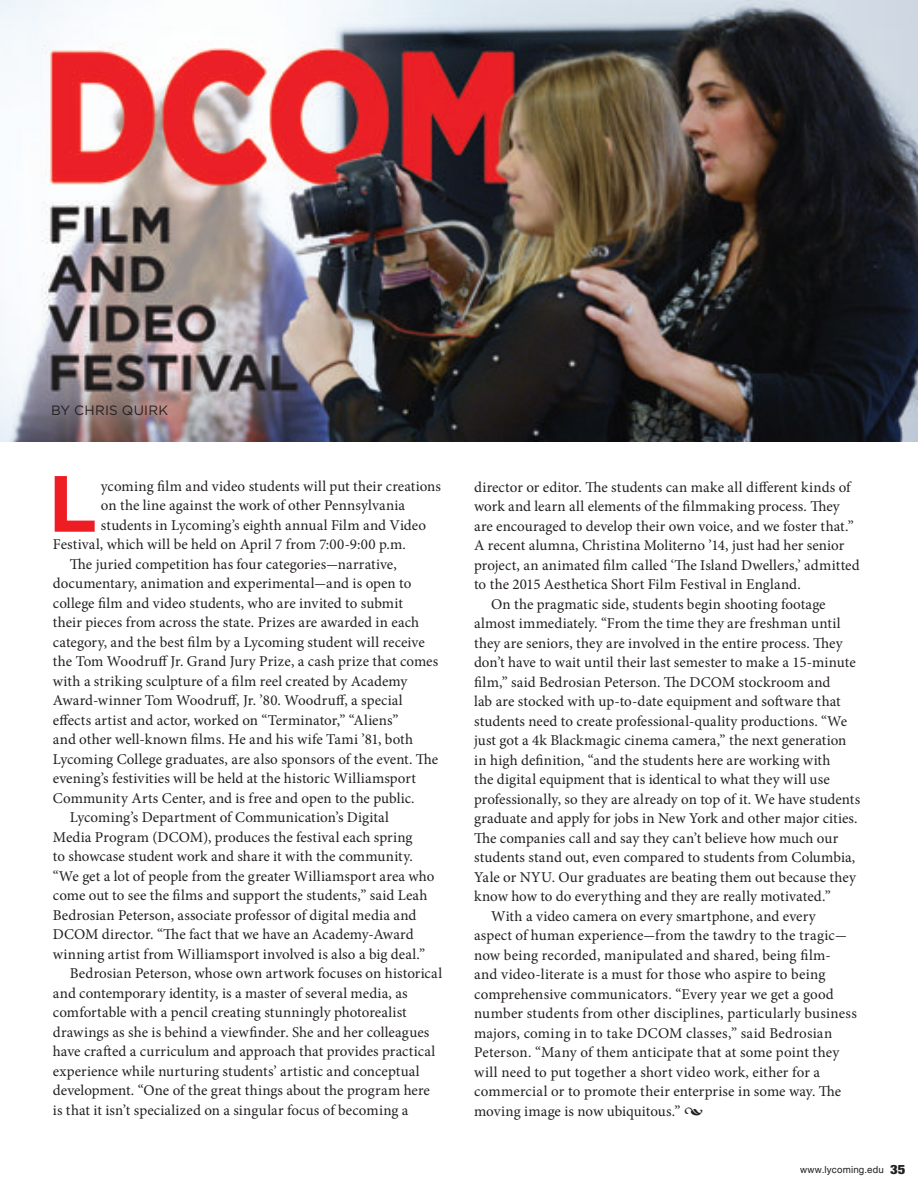
<style>
.page{position:relative;width:918px;height:1188px;background:#fff}
.page>*{position:absolute;margin:0;border:0;box-sizing:border-box;transform-origin:0 0}
.t1{font:700 79.5px "Gotham";color:#ee1d23}
.t2{font:15px "Minion Pro";letter-spacing:.005em;color:#231f20}
.t3{font:13.5px "Gotham";letter-spacing:.02em;color:#231f20}
.t4{font:9.75px "Sans";letter-spacing:.02em;color:#231f20}
.s1{font-size:18px}
.s2{font-family:"Sans Black Condensed DTC";font-size:13.5px}
</style>
<div class="page">
<img style="left:0;top:0;width:918px;height:442px">
<p class="t3" style="left:51px;top:401px;width:119px">BY CHRIS QUIRK</p>
<h1 class="t1" style="left:48px;top:451px;width:51px">L</h1>
<p class="t2" style="left:101px;top:476px;width:342px">ycoming film and video students will put their creations</p>
<p class="t2" style="left:101px;top:496px;width:306px">on the line against the work of other Pennsylvania</p>
<p class="t2" style="left:101px;top:515px;width:327px">students in Lycoming’s eighth annual Film and Video</p>
<p class="t2" style="left:53px;top:535px;width:354px">Festival, which will be held on April 7 from 7:00-9:00 p.m.</p>
<p class="t2" style="left:70px;top:554px;width:328px">The juried competition has four categories—narrative,</p>
<p class="t2" style="left:53px;top:574px;width:360px">documentary, animation and experimental—and is open to</p>
<p class="t2" style="left:53px;top:593px;width:352px">college film and video students, who are invited to submit</p>
<p class="t2" style="left:53px;top:613px;width:368px">their pieces from across the state. Prizes are awarded in each</p>
<p class="t2" style="left:53px;top:632px;width:373px">category, and the best film by a Lycoming student will receive</p>
<p class="t2" style="left:53px;top:652px;width:387px">the Tom Woodruff Jr. Grand Jury Prize, a cash prize that comes</p>
<p class="t2" style="left:53px;top:671px;width:356px">with a striking sculpture of a film reel created by Academy</p>
<p class="t2" style="left:53px;top:691px;width:351px">Award-winner Tom Woodruff, Jr. ’80. Woodruff, a special</p>
<p class="t2" style="left:53px;top:710px;width:347px">effects artist and actor, worked on “Terminator,” “Aliens”</p>
<p class="t2" style="left:53px;top:730px;width:362px">and other well-known films. He and his wife Tami ’81, both</p>
<p class="t2" style="left:53px;top:749px;width:387px">Lycoming College graduates, are also sponsors of the event. The</p>
<p class="t2" style="left:53px;top:769px;width:365px">evening’s festivities will be held at the historic Williamsport</p>
<p class="t2" style="left:53px;top:788px;width:363px">Community Arts Center, and is free and open to the public.</p>
<p class="t2" style="left:70px;top:808px;width:321px">Lycoming’s Department of Communication’s Digital</p>
<p class="t2" style="left:53px;top:827px;width:361px">Media Program (DCOM), produces the festival each spring</p>
<p class="t2" style="left:53px;top:847px;width:361px">to showcase student work and share it with the community.</p>
<p class="t2" style="left:53px;top:866px;width:383px">“We get a lot of people from the greater Williamsport area who</p>
<p class="t2" style="left:53px;top:886px;width:376px">come out to see the films and support the students,” said Leah</p>
<p class="t2" style="left:53px;top:905px;width:365px">Bedrosian Peterson, associate professor of digital media and</p>
<p class="t2" style="left:53px;top:925px;width:362px">DCOM director. “The fact that we have an Academy-Award</p>
<p class="t2" style="left:53px;top:944px;width:374px">winning artist from Williamsport involved is also a big deal.”</p>
<p class="t2" style="left:70px;top:964px;width:374px">Bedrosian Peterson, whose own artwork focuses on historical</p>
<p class="t2" style="left:53px;top:983px;width:356px">and contemporary identity, is a master of several media, as</p>
<p class="t2" style="left:53px;top:1003px;width:355px">comfortable with a pencil creating stunningly photorealist</p>
<p class="t2" style="left:53px;top:1022px;width:378px">drawings as she is behind a viewfinder. She and her colleagues</p>
<p class="t2" style="left:53px;top:1042px;width:384px">have crafted a curriculum and approach that provides practical</p>
<p class="t2" style="left:53px;top:1061px;width:368px">experience while nurturing students’ artistic and conceptual</p>
<p class="t2" style="left:53px;top:1081px;width:378px">development. “One of the great things about the program here</p>
<p class="t2" style="left:53px;top:1100px;width:357px">is that it isn’t specialized on a singular focus of becoming a</p>
<p class="t2" style="left:474px;top:477px;width:378px">director or editor. The students can make all different kinds of</p>
<p class="t2" style="left:474px;top:496px;width:367px">work and learn all elements of the filmmaking process. They</p>
<p class="t2" style="left:474px;top:516px;width:381px">are encouraged to develop their own voice, and we foster that.”</p>
<p class="t2" style="left:474px;top:535px;width:372px">A recent alumna, Christina Moliterno ’14, just had her senior</p>
<p class="t2" style="left:474px;top:555px;width:387px">project, an animated film called ‘The Island Dwellers,’ admitted</p>
<p class="t2" style="left:474px;top:574px;width:328px">to the 2015 Aesthetica Short Film Festival in England.</p>
<p class="t2" style="left:491px;top:594px;width:336px">On the pragmatic side, students begin shooting footage</p>
<p class="t2" style="left:474px;top:613px;width:368px">almost immediately. “From the time they are freshman until</p>
<p class="t2" style="left:474px;top:633px;width:370px">they are seniors, they are involved in the entire process. They</p>
<p class="t2" style="left:474px;top:652px;width:383px">don’t have to wait until their last semester to make a 15-minute</p>
<p class="t2" style="left:474px;top:672px;width:358px">film,” said Bedrosian Peterson. The DCOM stockroom and</p>
<p class="t2" style="left:474px;top:691px;width:368px">lab are stocked with up-to-date equipment and software that</p>
<p class="t2" style="left:474px;top:711px;width:375px">students need to create professional-quality productions. “We</p>
<p class="t2" style="left:474px;top:730px;width:374px">just got a 4k Blackmagic cinema camera,” the next generation</p>
<p class="t2" style="left:474px;top:750px;width:358px">in high definition, “and the students here are working with</p>
<p class="t2" style="left:474px;top:769px;width:357px">the digital equipment that is identical to what they will use</p>
<p class="t2" style="left:474px;top:789px;width:388px">professionally, so they are already on top of it. We have students</p>
<p class="t2" style="left:474px;top:808px;width:385px">graduate and apply for jobs in New York and other major cities.</p>
<p class="t2" style="left:474px;top:828px;width:366px">The companies call and say they can’t believe how much our</p>
<p class="t2" style="left:474px;top:847px;width:383px">students stand out, even compared to students from Columbia,</p>
<p class="t2" style="left:474px;top:867px;width:383px">Yale or NYU. Our graduates are beating them out because they</p>
<p class="t2" style="left:474px;top:886px;width:358px">know how to do everything and they are really motivated.”</p>
<p class="t2" style="left:491px;top:906px;width:326px">With a video camera on every smartphone, and every</p>
<p class="t2" style="left:474px;top:925px;width:374px">aspect of human experience—from the tawdry to the tragic—</p>
<p class="t2" style="left:474px;top:945px;width:358px">now being recorded, manipulated and shared, being film-</p>
<p class="t2" style="left:474px;top:964px;width:353px">and video-literate is a must for those who aspire to being</p>
<p class="t2" style="left:474px;top:984px;width:361px">comprehensive communicators. “Every year we get a good</p>
<p class="t2" style="left:474px;top:1003px;width:384px">number students from other disciplines, particularly business</p>
<p class="t2" style="left:474px;top:1023px;width:360px">majors, coming in to take DCOM classes,” said Bedrosian</p>
<p class="t2" style="left:474px;top:1042px;width:367px">Peterson. “Many of them anticipate that at some point they</p>
<p class="t2" style="left:474px;top:1062px;width:348px">will need to put together a short video work, either for a</p>
<p class="t2" style="left:474px;top:1081px;width:369px">commercial or to promote their enterprise in some way. The</p>
<p class="t2" style="left:474px;top:1101px;width:231px">moving image is now ubiquitous.” <span class="s1">•</span></p>
<p class="t4" style="left:800px;top:1165px;width:107px">www.lycoming.edu <span class="s2">35</span></p>
</div>
